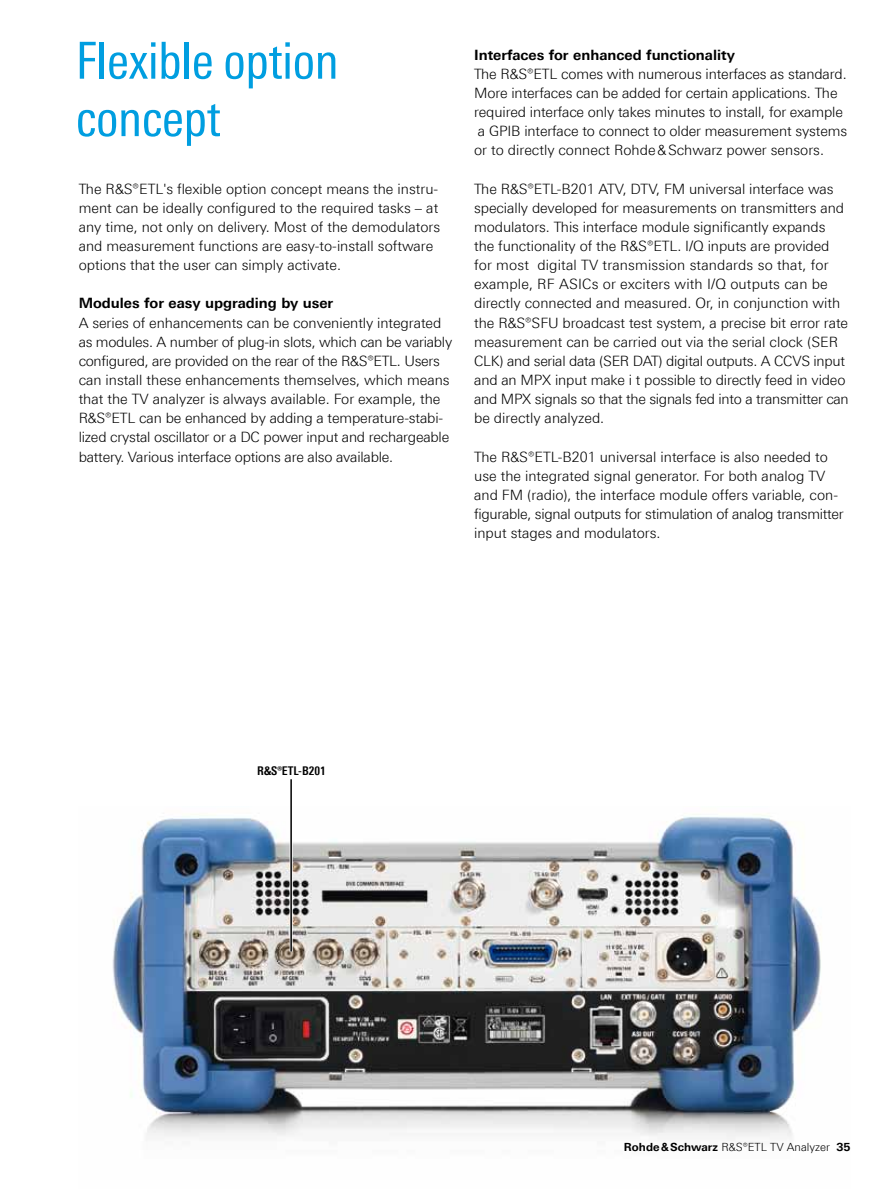
<style>
.page{position:relative;width:893px;height:1191px;background:#fff}
.page>*{position:absolute;margin:0;border:0;box-sizing:border-box;transform-origin:0 0}
.t1{font:51px/57.4px "Linotype Univers 420 Cn";letter-spacing:-.01em;color:#009ee0}
.t2{font:300 14.25px/19.2px "Linotype Univers 330";letter-spacing:-.005em;color:#000}
.t3{font:700 14.25px "Linotype Univers 630";color:#000}
.t4{font:700 12px "Linotype Univers 620 Cn";color:#000}
.t5{font:300 11.25px "Linotype Univers 330";color:#000}
.s1{font-family:"Linotype Univers 630";font-weight:700}
</style>
<div class="page">
<img style="left:112px;top:814px;width:709px;height:326px">
<hr style="left:290px;top:779px;width:3px;height:172px;background:#fff">
<hr style="left:290px;top:779px;width:2px;height:172px;background:#000">
<h1 class="t1" style="left:76px;top:32px;width:265px">Flexible option concept</h1>
<p class="t2" style="left:79px;top:179px;width:363px">The R&amp;S®ETL's flexible option concept means the instru&shy;ment can be ideally configured to the required tasks – at any time, not only on delivery. Most of the demodulators and measurement functions are easy-to-install software options that the user can simply activate.</p>
<p class="t3" style="left:79px;top:295px;width:256px">Modules for easy upgrading by user</p>
<p class="t2" style="left:79px;top:313px;width:375px">A series of enhancements can be conveniently integrated as modules. A number of plug-in slots, which can be variably configured, are provided on the rear of the R&amp;S®ETL. Users can install these enhancements themselves, which means that the TV analyzer is always available. For example, the R&amp;S®ETL can be enhanced by adding a temperature-stabi&shy;lized crystal oscillator or a DC power input and rechargeable battery. Various interface options are also available.</p>
<p class="t3" style="left:474px;top:46px;width:262px">Interfaces for enhanced functionality</p>
<p class="t2" style="left:474px;top:64px;width:375px">The R&amp;S®ETL comes with numerous interfaces as standard.<br>More interfaces can be added for certain applications. The required interface only takes minutes to install, for example a GPIB interface to connect to older measurement systems or to directly connect Rohde&amp;Schwarz power sensors.</p>
<p class="t2" style="left:474px;top:179px;width:376px">The R&amp;S®ETL-B201 ATV, DTV, FM universal interface was specially developed for measurements on transmitters and modulators. This interface module significantly expands the functionality of the R&amp;S®ETL. I/Q inputs are provided for most digital TV transmission standards so that, for example, RF ASICs or exciters with I/Q outputs can be directly connected and measured. Or, in conjunction with the R&amp;S®SFU broadcast test system, a precise bit error rate measurement can be carried out via the serial clock (SER CLK) and serial data (SER DAT) digital outputs. A CCVS input and an MPX input make i t possible to directly feed in video and MPX signals so that the signals fed into a transmitter can be directly analyzed.</p>
<p class="t2" style="left:474px;top:447px;width:371px">The R&amp;S®ETL-B201 universal interface is also needed to use the integrated signal generator. For both analog TV and FM (radio), the interface module offers variable, con&shy;figurable, signal outputs for stimulation of analog transmitter input stages and modulators.</p>
<p class="t4" style="left:257px;top:763px;width:70px">R&amp;S®ETL-B201</p>
<p class="t5" style="left:624px;top:1140px;width:228px"><span class="s1">Rohde&amp;Schwarz</span> R&amp;S®ETL TV Analyzer <span class="s1">35</span></p>
</div>
